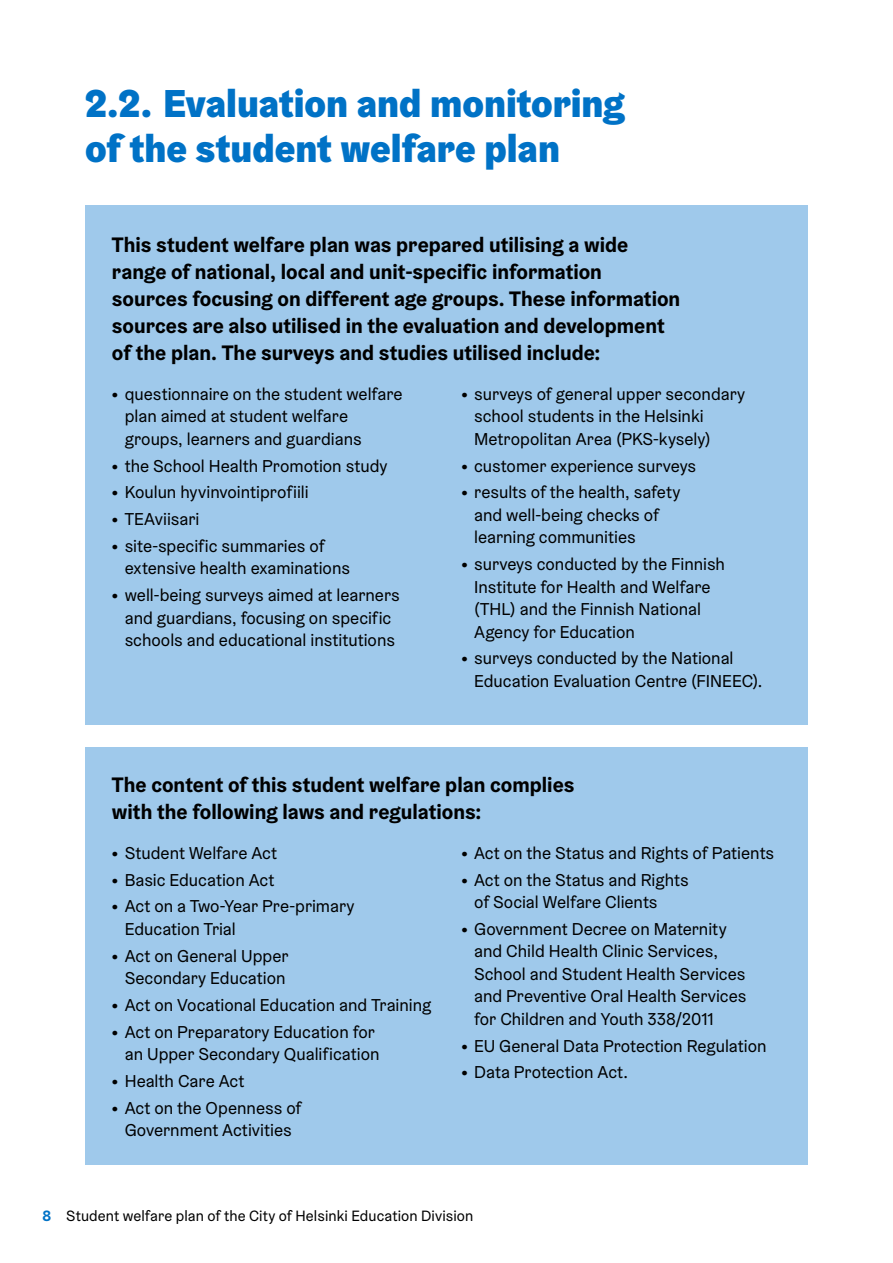
<style>
.page{position:relative;width:893px;height:1263px;background:#fff}
.page>*{position:absolute;margin:0;border:0;box-sizing:border-box;transform-origin:0 0}
.H3_-_1_1__Numeroitu{font:900 39px/45px "Helsinki Grotesk";color:#0072c6}
.L_otsikko{font:700 21px/27px "Helsinki Grotesk";color:#000}
.t1{font:17.25px/22.5px "Helsinki Grotesk";color:#000}
.t2{font:15px "Helsinki Grotesk";letter-spacing:.005em;color:#000}
.s1{font-weight:900}
.s2{font-weight:700;color:#0072c6}
</style>
<div class="page">
<div style="left:85px;top:205px;width:723px;height:520px;background:#9fc9eb"></div>
<div style="left:85px;top:747px;width:723px;height:418px;background:#9fc9eb"></div>
<h3 class="H3_-_1_1__Numeroitu" style="left:85px;top:81px;width:541px">2.2. Evaluation and monitoring of the student welfare plan</h3>
<p class="L_otsikko" style="left:112px;top:231px;width:570px">This student welfare plan was prepared utilising a wide range of national, local and unit-specific information sources focusing on different age groups. These information sources are also utilised in the evaluation and development of the plan. The surveys and studies utilised include:</p>
<p class="t1" style="left:125px;top:382px;width:279px;text-indent:-13px"><span class="s1">•</span> questionnaire on the student welfare plan aimed at student welfare groups, learners and guardians</p>
<p class="t1" style="left:112px;top:454px;width:277px"><span class="s1">•</span> the School Health Promotion study</p>
<p class="t1" style="left:112px;top:481px;width:198px"><span class="s1">•</span> Koulun hyvinvointiprofiili</p>
<p class="t1" style="left:112px;top:508px;width:89px"><span class="s1">•</span> TEAviisari</p>
<p class="t1" style="left:125px;top:534px;width:227px;text-indent:-13px"><span class="s1">•</span> site-specific summaries of extensive health examinations</p>
<p class="t1" style="left:112px;top:584px;width:289px;text-align:center"><span class="s1">•</span> well-being surveys aimed at learners and guardians, focusing on specific schools and educational institutions</p>
<p class="t1" style="left:474px;top:382px;width:272px;text-indent:-13px"><span class="s1">•</span> surveys of general upper secondary school students in the Helsinki<br>Metropolitan Area (PKS-kysely)</p>
<p class="t1" style="left:461px;top:454px;width:236px"><span class="s1">•</span> customer experience surveys</p>
<p class="t1" style="left:474px;top:481px;width:208px;text-indent:-13px"><span class="s1">•</span> results of the health, safety and well-being checks of learning communities</p>
<p class="t1" style="left:474px;top:553px;width:252px;text-indent:-13px"><span class="s1">•</span> surveys conducted by the Finnish<br>Institute for Health and Welfare (THL) and the Finnish National<br>Agency for Education</p>
<p class="t1" style="left:474px;top:647px;width:290px;text-indent:-13px"><span class="s1">•</span> surveys conducted by the National<br>Education Evaluation Centre (FINEEC).</p>
<p class="L_otsikko" style="left:112px;top:771px;width:464px">The content of this student welfare plan complies with the following laws and regulations:</p>
<p class="t1" style="left:112px;top:841px;width:167px"><span class="s1">•</span> Student Welfare Act</p>
<p class="t1" style="left:112px;top:868px;width:164px"><span class="s1">•</span> Basic Education Act</p>
<p class="t1" style="left:125px;top:895px;width:231px;text-indent:-13px"><span class="s1">•</span> Act on a Two-Year Pre-primary<br>Education Trial</p>
<p class="t1" style="left:112px;top:944px;width:178px;text-align:center"><span class="s1">•</span> Act on General Upper<br>Secondary Education</p>
<p class="t1" style="left:112px;top:993px;width:321px"><span class="s1">•</span> Act on Vocational Education and Training</p>
<p class="t1" style="left:112px;top:1020px;width:269px;text-align:right"><span class="s1">•</span> Act on Preparatory Education for an Upper Secondary Qualification</p>
<p class="t1" style="left:112px;top:1069px;width:134px"><span class="s1">•</span> Health Care Act</p>
<p class="t1" style="left:112px;top:1096px;width:191px;text-align:center"><span class="s1">•</span> Act on the Openness of<br>Government Activities</p>
<p class="t1" style="left:461px;top:841px;width:314px"><span class="s1">•</span> Act on the Status and Rights of Patients</p>
<p class="t1" style="left:474px;top:868px;width:216px;text-indent:-13px"><span class="s1">•</span> Act on the Status and Rights of Social Welfare Clients</p>
<p class="t1" style="left:474px;top:917px;width:274px;text-indent:-13px"><span class="s1">•</span> Government Decree on Maternity and Child Health Clinic Services, School and Student Health Services and Preventive Oral Health Services for Children and Youth 338/2011</p>
<p class="t1" style="left:461px;top:1034px;width:307px"><span class="s1">•</span> EU General Data Protection Regulation</p>
<p class="t1" style="left:461px;top:1061px;width:168px"><span class="s1">•</span> Data Protection Act.</p>
<p class="t2" style="left:43px;top:1206px;width:432px"><span class="s2">8</span> Student welfare plan of the City of Helsinki Education Division</p>
</div>
